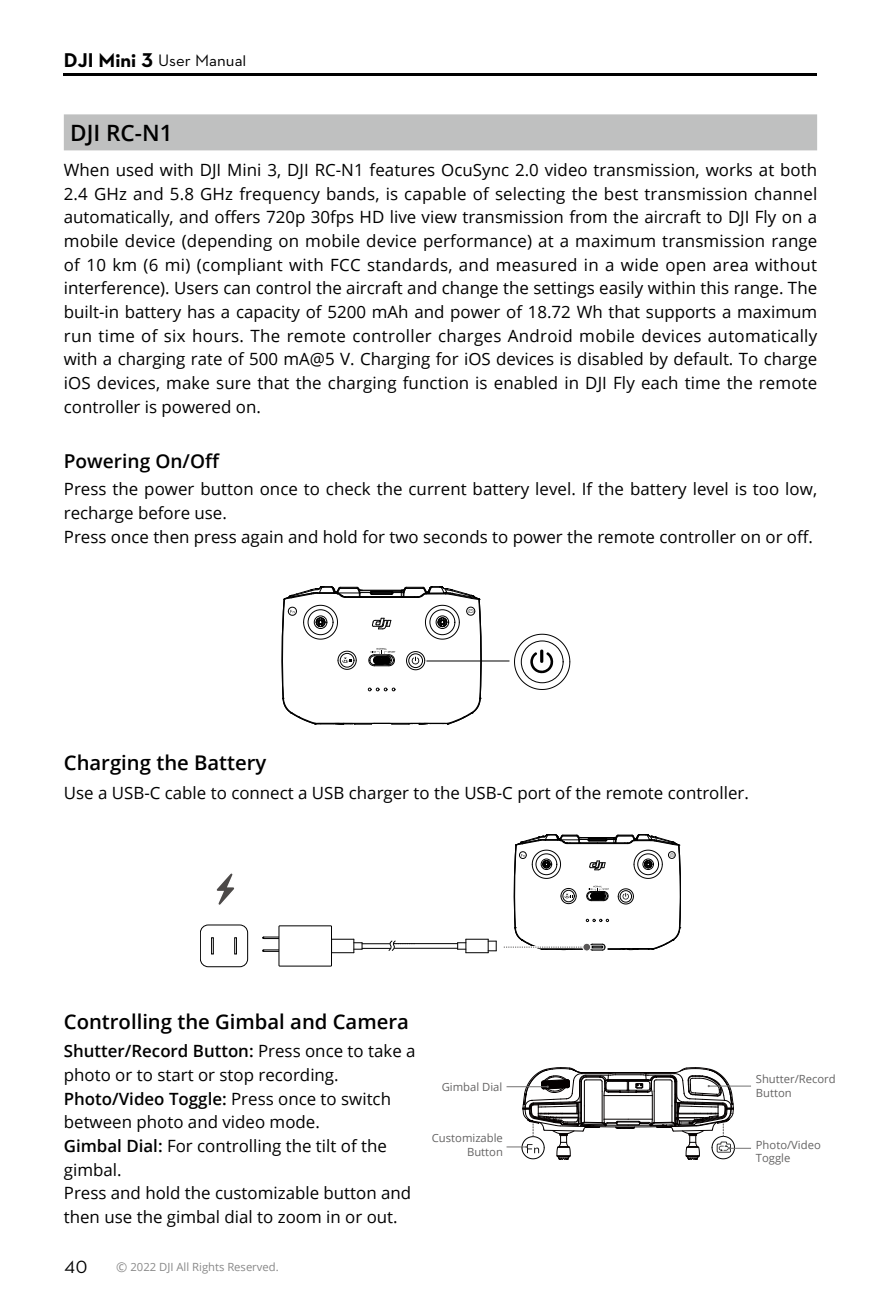
<style>
.page{position:relative;width:881px;height:1308px;background:#fff}
.page>*{position:absolute;margin:0;border:0;box-sizing:border-box;transform-origin:0 0}
.t1{font:600 22.5px "Open Sans";color:#000}
.t2{font:600 20.25px "Open Sans";color:#000}
.t3{font:600 19.12px "Open Sans";color:#000}
.t4{font:18px "Dji";color:#000}
.t5{font:16.88px/23.6px "Open Sans";color:#000}
.t6{font:16.88px "Dji";color:#000}
.t7{font:11.25px/13.5px "Open Sans";color:#656464}
.t8{font:11.25px "Open Sans";color:#898989}
.s1{font-weight:700;font-size:20.25px}
.s2{font-weight:600}
.s3{font-size:13.5px}
</style>
<div class="page">
<hr style="left:64px;top:74px;width:752px;height:2px;background:#000">
<div style="left:64px;top:114px;width:752px;height:36px;background:#bfc0c0"></div>
<hr style="left:426px;top:660px;width:83px;height:1px;background:#000">
<svg style="left:281px;top:586px;width:200px;height:139px"></svg>
<svg style="left:514px;top:633px;width:56px;height:57px"></svg>
<svg style="left:506px;top:1067px;width:244px;height:92px"></svg>
<svg style="left:216px;top:873px;width:19px;height:32px"></svg>
<svg style="left:587px;top:941px;width:20px;height:11px"></svg>
<div style="left:234px;top:937px;width:3px;height:17px;border:1px solid #000"></div>
<svg style="left:211px;top:937px;width:2px;height:17px"></svg>
<div style="left:200px;top:924px;width:48px;height:43px;border:1px solid #000;border-radius:8px"></div>
<hr style="left:393px;top:943px;width:65px;height:1px;background:#000">
<hr style="left:394px;top:948px;width:64px;height:1px;background:#000">
<svg style="left:457px;top:938px;width:39px;height:15px"></svg>
<svg style="left:262px;top:925px;width:152px;height:41px"></svg>
<div style="left:278px;top:925px;width:53px;height:41px;border:1px solid #000"></div>
<svg style="left:503px;top:834px;width:177px;height:116px"></svg>
<div style="left:582px;top:943px;width:8px;height:8px;background:#595757;border-radius:50%"></div>
<div style="left:582px;top:942px;width:9px;height:9px;border:1px solid #fff;border-radius:50%"></div>
<p class="t6" style="left:64px;top:51px;width:184px"><span class="s1">DJI Mini 3</span> User Manual</p>
<h1 class="t1" style="left:70px;top:117px;width:104px">DJI RC-N1</h1>
<p class="t5" style="left:64px;top:158px;width:754px;text-align:justify">When used with DJI Mini 3, DJI RC-N1 features OcuSync 2.0 video transmission, works at both 2.4 GHz and 5.8 GHz frequency bands, is capable of selecting the best transmission channel automatically, and offers 720p 30fps HD live view transmission from the aircraft to DJI Fly on a mobile device (depending on mobile device performance) at a maximum transmission range of 10 km (6 mi) (compliant with FCC standards, and measured in a wide open area without interference). Users can control the aircraft and change the settings easily within this range. The built-in battery has a capacity of 5200 mAh and power of 18.72 Wh that supports a maximum run time of six hours. The remote controller charges Android mobile devices automatically with a charging rate of 500 mA@5 V. Charging for iOS devices is disabled by default. To charge iOS devices, make sure that the charging function is enabled in DJI Fly each time the remote controller is powered on.</p>
<p class="t3" style="left:64px;top:448px;width:157px">Powering On/Off</p>
<p class="t5" style="left:64px;top:477px;width:754px">Press the power button once to check the current battery level. If the battery level is too low, recharge before use.<br>Press once then press again and hold for two seconds to power the remote controller on or off.</p>
<p class="t2" style="left:64px;top:749px;width:204px">Charging the Battery</p>
<p class="t5" style="left:64px;top:780px;width:686px">Use a USB-C cable to connect a USB charger to the USB-C port of the remote controller.</p>
<p class="t2" style="left:64px;top:1007px;width:346px">Controlling the Gimbal and Camera</p>
<p class="t5" style="left:64px;top:1039px;width:353px"><span class="s2">Shutter/Record Button:</span> Press once to take a photo or to start or stop recording.<br><span class="s2">Photo/Video Toggle:</span> Press once to switch between photo and video mode.<br><span class="s2">Gimbal Dial:</span> For controlling the tilt of the gimbal.<br>Press and hold the customizable button and then use the gimbal dial to zoom in or out.</p>
<p class="t4" style="left:64px;top:1258px;width:24px">40</p>
<p class="t8" style="left:116px;top:1259px;width:164px"><span class="s3">©</span> 2022 DJI All Rights Reserved.</p>
<p class="t7" style="left:441px;top:1080px;width:62px">Gimbal Dial</p>
<p class="t7" style="left:431px;top:1131px;width:73px;text-align:right">Customizable<br>Button</p>
<p class="t7" style="left:755px;top:1072px;width:81px">Shutter/Record<br>Button</p>
<p class="t7" style="left:755px;top:1137px;width:66px">Photo/Video<br>Toggle</p>
</div>
